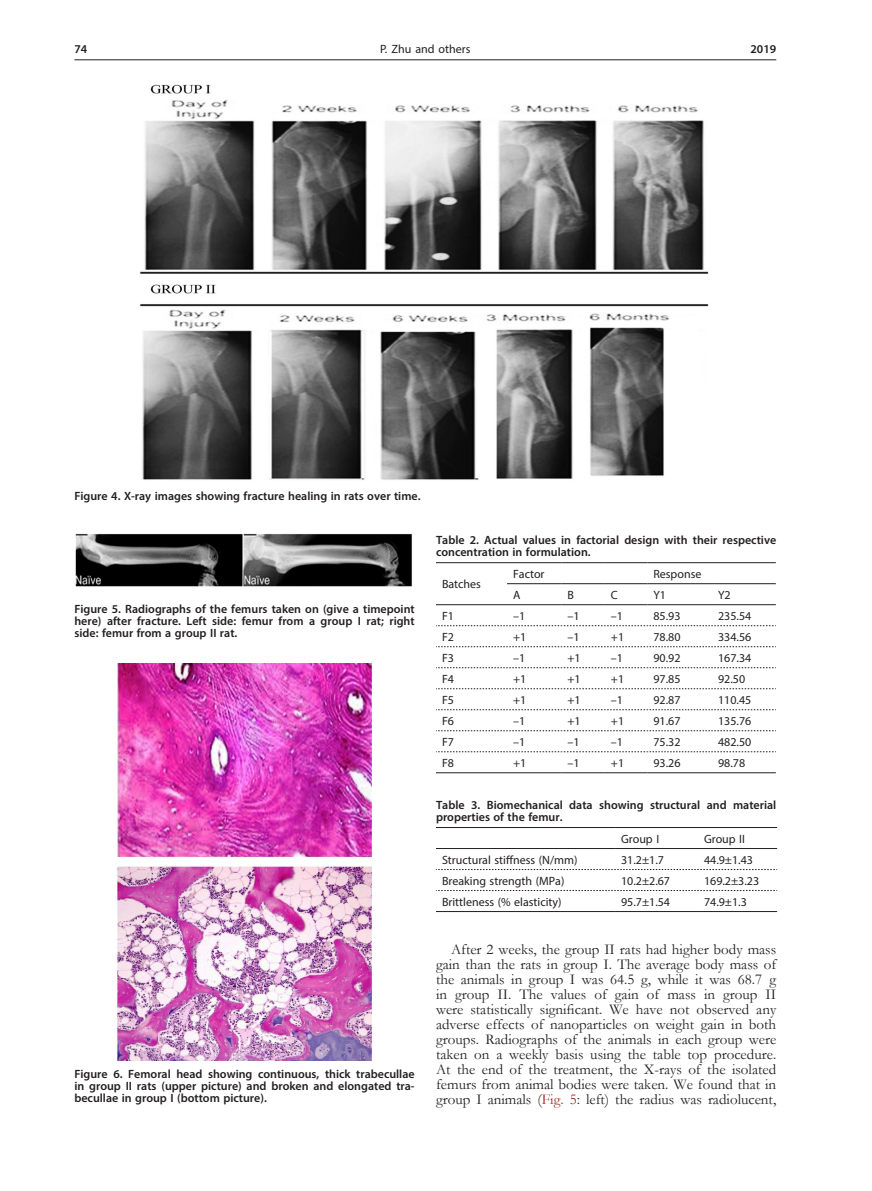
<style>
.page{position:relative;width:872px;height:1191px;background:#fff}
.page>*{position:absolute;margin:0;border:0;box-sizing:border-box;transform-origin:0 0}
.Body_tekst{font:15px/15px "Garamond";color:#231f20;text-align:justify}
.Figure{font:600 12px/12px "Myriad Pro";color:#231f20;text-align:justify}
.Table_tekst{font:12px "Myriad Pro";color:#231f20}
.Table_tytul{font:600 12px/12px "Myriad Pro";color:#231f20}
.s1{color:#9f2d26}
</style>
<div class="page">
<hr style="left:74px;top:59px;width:702px;height:1px;background:#231f20">
<img style="left:140px;top:84px;width:569px;height:396px">
<img style="left:75px;top:533px;width:337px;height:54px">
<img style="left:117px;top:663px;width:255px;height:397px">
<hr style="left:507px;top:583px;width:54px;height:1px;background:#231f20">
<hr style="left:561px;top:583px;width:44px;height:1px;background:#231f20">
<hr style="left:605px;top:583px;width:42px;height:1px;background:#231f20">
<hr style="left:647px;top:583px;width:65px;height:1px;background:#231f20">
<hr style="left:712px;top:583px;width:64px;height:1px;background:#231f20">
<svg style="left:436px;top:625px;width:340px;height:1px"></svg>
<svg style="left:436px;top:646px;width:340px;height:1px"></svg>
<svg style="left:436px;top:667px;width:340px;height:1px"></svg>
<svg style="left:436px;top:688px;width:340px;height:1px"></svg>
<svg style="left:436px;top:709px;width:340px;height:1px"></svg>
<hr style="left:436px;top:562px;width:71px;height:1px;background:#231f20">
<hr style="left:507px;top:562px;width:54px;height:1px;background:#231f20">
<hr style="left:561px;top:562px;width:44px;height:1px;background:#231f20">
<hr style="left:605px;top:562px;width:42px;height:1px;background:#231f20">
<hr style="left:647px;top:562px;width:65px;height:1px;background:#231f20">
<hr style="left:712px;top:562px;width:64px;height:1px;background:#231f20">
<hr style="left:436px;top:604px;width:71px;height:1px;background:#231f20">
<hr style="left:507px;top:604px;width:54px;height:1px;background:#231f20">
<hr style="left:561px;top:604px;width:44px;height:1px;background:#231f20">
<hr style="left:605px;top:604px;width:42px;height:1px;background:#231f20">
<hr style="left:647px;top:604px;width:65px;height:1px;background:#231f20">
<hr style="left:712px;top:604px;width:64px;height:1px;background:#231f20">
<hr style="left:436px;top:772px;width:71px;height:1px;background:#231f20">
<hr style="left:507px;top:772px;width:54px;height:1px;background:#231f20">
<hr style="left:561px;top:772px;width:44px;height:1px;background:#231f20">
<hr style="left:605px;top:772px;width:42px;height:1px;background:#231f20">
<hr style="left:647px;top:772px;width:65px;height:1px;background:#231f20">
<hr style="left:712px;top:772px;width:64px;height:1px;background:#231f20">
<svg style="left:436px;top:730px;width:340px;height:1px"></svg>
<svg style="left:436px;top:751px;width:340px;height:1px"></svg>
<hr style="left:436px;top:827px;width:179px;height:1px;background:#231f20">
<hr style="left:615px;top:827px;width:83px;height:1px;background:#231f20">
<hr style="left:698px;top:827px;width:79px;height:1px;background:#231f20">
<hr style="left:436px;top:848px;width:179px;height:1px;background:#231f20">
<hr style="left:615px;top:848px;width:83px;height:1px;background:#231f20">
<hr style="left:698px;top:848px;width:79px;height:1px;background:#231f20">
<hr style="left:436px;top:911px;width:179px;height:1px;background:#231f20">
<hr style="left:615px;top:911px;width:83px;height:1px;background:#231f20">
<hr style="left:698px;top:911px;width:79px;height:1px;background:#231f20">
<svg style="left:436px;top:869px;width:341px;height:1px"></svg>
<svg style="left:436px;top:890px;width:341px;height:1px"></svg>
<p class="Figure" style="left:74px;top:43px;width:14px">74</p>
<p class="Table_tekst" style="left:380px;top:42px;width:92px">P. Zhu and others</p>
<p class="Figure" style="left:750px;top:43px;width:27px">2019</p>
<p class="Figure" style="left:74px;top:489px;width:348px">Figure 4. X-ray images showing fracture healing in rats over time.</p>
<p class="Figure" style="left:74px;top:602px;width:342px">Figure 5. Radiographs of the femurs taken on (give a timepoint here) after fracture. Left side: femur from a group I rat; right side: femur from a group II rat.</p>
<p class="Figure" style="left:74px;top:1067px;width:342px">Figure 6. Femoral head showing continuous, thick trabecullae in group II rats (upper picture) and broken and elongated tra&shy;becullae in group I (bottom picture).</p>
<p class="Table_tytul" style="left:436px;top:534px;width:342px">Table 2. Actual values in factorial design with their respective concentration in formulation.</p>
<p class="Table_tekst" style="left:442px;top:577px;width:41px">Batches</p>
<p class="Table_tekst" style="left:513px;top:566px;width:33px">Factor</p>
<p class="Table_tekst" style="left:653px;top:566px;width:50px">Response</p>
<p class="Table_tekst" style="left:513px;top:587px;width:9px">A</p>
<p class="Table_tekst" style="left:567px;top:587px;width:8px">B</p>
<p class="Table_tekst" style="left:611px;top:587px;width:8px">C</p>
<p class="Table_tekst" style="left:653px;top:587px;width:14px">Y1</p>
<p class="Table_tekst" style="left:718px;top:587px;width:14px">Y2</p>
<p class="Table_tekst" style="left:442px;top:608px;width:13px">F1</p>
<p class="Table_tekst" style="left:513px;top:608px;width:14px">–1</p>
<p class="Table_tekst" style="left:567px;top:608px;width:14px">–1</p>
<p class="Table_tekst" style="left:611px;top:608px;width:14px">–1</p>
<p class="Table_tekst" style="left:653px;top:608px;width:29px">85.93</p>
<p class="Table_tekst" style="left:718px;top:608px;width:35px">235.54</p>
<p class="Table_tekst" style="left:442px;top:629px;width:13px">F2</p>
<p class="Table_tekst" style="left:513px;top:629px;width:15px">+1</p>
<p class="Table_tekst" style="left:567px;top:629px;width:14px">–1</p>
<p class="Table_tekst" style="left:611px;top:629px;width:15px">+1</p>
<p class="Table_tekst" style="left:653px;top:629px;width:29px">78.80</p>
<p class="Table_tekst" style="left:718px;top:629px;width:35px">334.56</p>
<p class="Table_tekst" style="left:442px;top:650px;width:13px">F3</p>
<p class="Table_tekst" style="left:513px;top:650px;width:14px">–1</p>
<p class="Table_tekst" style="left:567px;top:650px;width:15px">+1</p>
<p class="Table_tekst" style="left:611px;top:650px;width:14px">–1</p>
<p class="Table_tekst" style="left:653px;top:650px;width:29px">90.92</p>
<p class="Table_tekst" style="left:718px;top:650px;width:35px">167.34</p>
<p class="Table_tekst" style="left:442px;top:671px;width:13px">F4</p>
<p class="Table_tekst" style="left:513px;top:671px;width:15px">+1</p>
<p class="Table_tekst" style="left:567px;top:671px;width:15px">+1</p>
<p class="Table_tekst" style="left:611px;top:671px;width:15px">+1</p>
<p class="Table_tekst" style="left:653px;top:671px;width:29px">97.85</p>
<p class="Table_tekst" style="left:718px;top:671px;width:29px">92.50</p>
<p class="Table_tekst" style="left:442px;top:692px;width:13px">F5</p>
<p class="Table_tekst" style="left:513px;top:692px;width:15px">+1</p>
<p class="Table_tekst" style="left:567px;top:692px;width:15px">+1</p>
<p class="Table_tekst" style="left:611px;top:692px;width:14px">–1</p>
<p class="Table_tekst" style="left:653px;top:692px;width:29px">92.87</p>
<p class="Table_tekst" style="left:718px;top:692px;width:35px">110.45</p>
<p class="Table_tekst" style="left:442px;top:713px;width:13px">F6</p>
<p class="Table_tekst" style="left:513px;top:713px;width:14px">–1</p>
<p class="Table_tekst" style="left:567px;top:713px;width:15px">+1</p>
<p class="Table_tekst" style="left:611px;top:713px;width:15px">+1</p>
<p class="Table_tekst" style="left:653px;top:713px;width:29px">91.67</p>
<p class="Table_tekst" style="left:718px;top:713px;width:35px">135.76</p>
<p class="Table_tekst" style="left:442px;top:734px;width:13px">F7</p>
<p class="Table_tekst" style="left:513px;top:734px;width:14px">–1</p>
<p class="Table_tekst" style="left:567px;top:734px;width:14px">–1</p>
<p class="Table_tekst" style="left:611px;top:734px;width:14px">–1</p>
<p class="Table_tekst" style="left:653px;top:734px;width:29px">75.32</p>
<p class="Table_tekst" style="left:718px;top:734px;width:35px">482.50</p>
<p class="Table_tekst" style="left:442px;top:755px;width:13px">F8</p>
<p class="Table_tekst" style="left:513px;top:755px;width:15px">+1</p>
<p class="Table_tekst" style="left:567px;top:755px;width:14px">–1</p>
<p class="Table_tekst" style="left:611px;top:755px;width:15px">+1</p>
<p class="Table_tekst" style="left:653px;top:755px;width:29px">93.26</p>
<p class="Table_tekst" style="left:718px;top:755px;width:29px">98.78</p>
<p class="Table_tytul" style="left:436px;top:798px;width:342px">Table 3. Biomechanical data showing structural and material properties of the femur.</p>
<p class="Table_tekst" style="left:621px;top:831px;width:40px">Group I</p>
<p class="Table_tekst" style="left:704px;top:831px;width:43px">Group II</p>
<p class="Table_tekst" style="left:442px;top:852px;width:137px">Structural stiffness (N/mm)</p>
<p class="Table_tekst" style="left:621px;top:852px;width:44px">31.2±1.7</p>
<p class="Table_tekst" style="left:704px;top:852px;width:51px">44.9±1.43</p>
<p class="Table_tekst" style="left:442px;top:873px;width:124px">Breaking strength (MPa)</p>
<p class="Table_tekst" style="left:621px;top:873px;width:51px">10.2±2.67</p>
<p class="Table_tekst" style="left:704px;top:873px;width:57px">169.2±3.23</p>
<p class="Table_tekst" style="left:442px;top:894px;width:121px">Brittleness (% elasticity)</p>
<p class="Table_tekst" style="left:621px;top:894px;width:51px">95.7±1.54</p>
<p class="Table_tekst" style="left:704px;top:894px;width:44px">74.9±1.3</p>
<p class="Body_tekst" style="left:436px;top:941px;width:342px;text-indent:15px">After 2 weeks, the group II rats had higher body mass gain than the rats in group I. The average body mass of the animals in group I was 64.5 g, while it was 68.7 g in group II. The values of gain of mass in group II were statistically significant. We have not observed any adverse effects of nanoparticles on weight gain in both groups. Radiographs of the animals in each group were taken on a weekly basis using the table top procedure.<br>At the end of the treatment, the X-rays of the isolated femurs from animal bodies were taken. We found that in group I animals (<span class="s1">Fig. 5</span>: left) the radius was radiolucent,</p>
</div>
